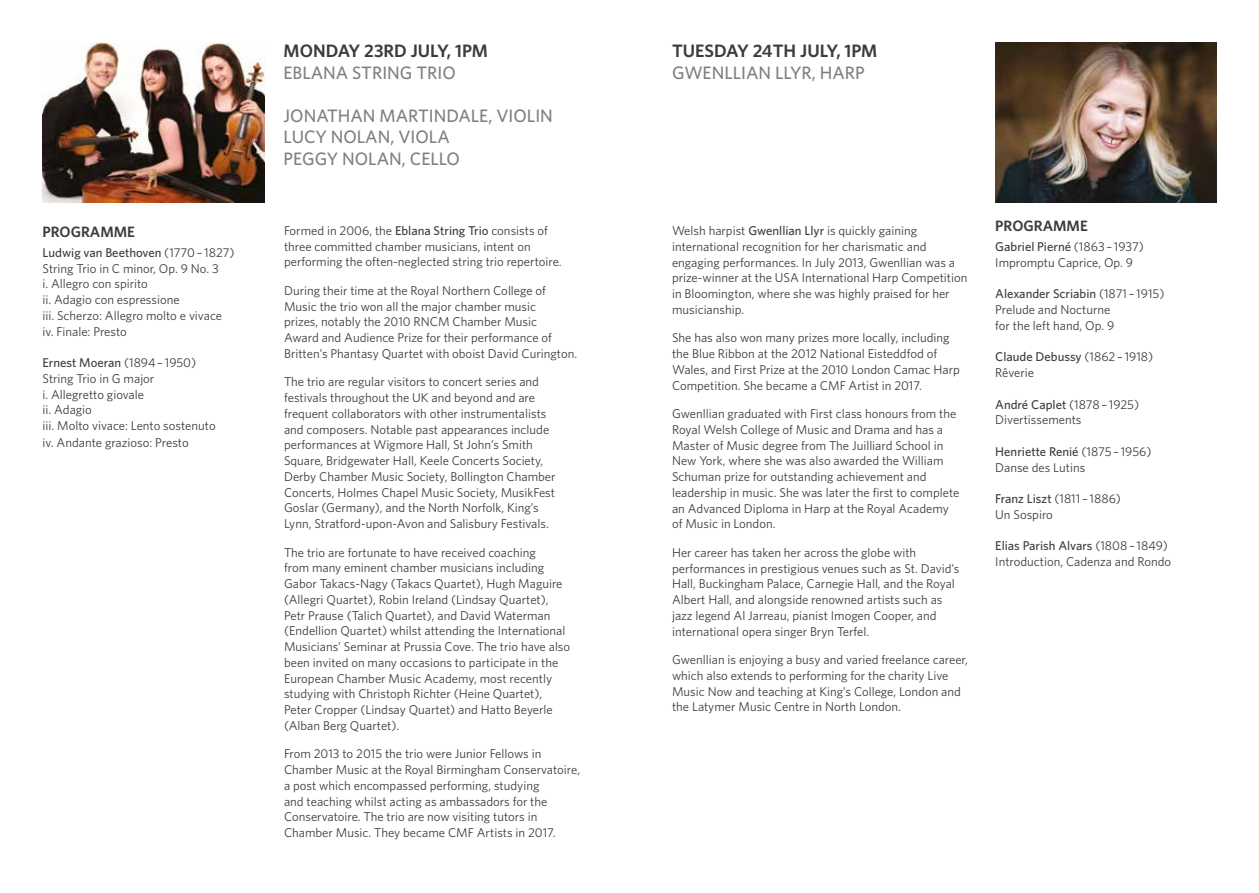
<style>
.page{position:relative;width:1259px;height:893px;background:#fff}
.page>*{position:absolute;margin:0;border:0;box-sizing:border-box;transform-origin:0 0}
.t1{font:500 18px/21.6px "Whitney";color:#818080}
.t2{font:600 18px "Whitney";color:#3c3c3b}
.t3{font:600 15px "Whitney";color:#3c3c3b}
.t4{font:12.75px/15.8px "Whitney";color:#3c3c3b}
.s1{font-weight:500}
</style>
<div class="page">
<img style="left:43px;top:43px;width:222px;height:160px">
<img style="left:995px;top:43px;width:221px;height:160px">
<p class="t3" style="left:43px;top:222px;width:94px">PROGRAMME</p>
<p class="t4" style="left:43px;top:244px;width:193px"><span class="s1">Ludwig van Beethoven</span> (1770 – 1827)<br>String Trio in C minor, Op. 9 No. 3<br>i. Allegro con spirito<br>ii. Adagio con espressione<br>iii. Scherzo: Allegro molto e vivace iv. Finale: Presto</p>
<p class="t4" style="left:43px;top:354px;width:175px"><span class="s1">Ernest Moeran</span> (1894 – 1950)<br>String Trio in G major<br>i. Allegretto giovale<br>ii. Adagio<br>iii. Molto vivace: Lento sostenuto iv. Andante grazioso: Presto</p>
<h1 class="t2" style="left:284px;top:39px;width:206px">MONDAY 23RD JULY, 1PM</h1>
<h1 class="t1" style="left:284px;top:61px;width:174px">EBLANA STRING TRIO</h1>
<h1 class="t1" style="left:284px;top:104px;width:271px">JONATHAN MARTINDALE, VIOLIN<br>LUCY NOLAN, VIOLA<br>PEGGY NOLAN, CELLO</h1>
<p class="t4" style="left:284px;top:222px;width:279px">Formed in 2006, the <span class="s1">Eblana String Trio</span> consists of three committed chamber musicians, intent on performing the often-neglected string trio repertoire.</p>
<p class="t4" style="left:284px;top:282px;width:295px">During their time at the Royal Northern College of Music the trio won all the major chamber music<br>prizes, notably the 2010 RNCM Chamber Music<br>Award and Audience Prize for their performance of Britten’s Phantasy Quartet with oboist David Curington.</p>
<p class="t4" style="left:284px;top:374px;width:273px">The trio are regular visitors to concert series and festivals throughout the UK and beyond and are frequent collaborators with other instrumentalists and composers. Notable past appearances include performances at Wigmore Hall, St John’s Smith Square, Bridgewater Hall, Keele Concerts Society, Derby Chamber Music Society, Bollington Chamber Concerts, Holmes Chapel Music Society, MusikFest Goslar (Germany), and the North Norfolk, King’s Lynn, Stratford-upon-Avon and Salisbury Festivals.</p>
<p class="t4" style="left:284px;top:544px;width:288px">The trio are fortunate to have received coaching<br>from many eminent chamber musicians including Gabor Takacs-Nagy (Takacs Quartet), Hugh Maguire (Allegri Quartet), Robin Ireland (Lindsay Quartet), Petr Prause (Talich Quartet), and David Waterman (Endellion Quartet) whilst attending the International Musicians’ Seminar at Prussia Cove. The trio have also been invited on many occasions to participate in the European Chamber Music Academy, most recently studying with Christoph Richter (Heine Quartet), Peter Cropper (Lindsay Quartet) and Hatto Beyerle (Alban Berg Quartet).</p>
<p class="t4" style="left:284px;top:746px;width:297px">From 2013 to 2015 the trio were Junior Fellows in Chamber Music at the Royal Birmingham Conservatoire, a post which encompassed performing, studying<br>and teaching whilst acting as ambassadors for the Conservatoire. The trio are now visiting tutors in Chamber Music. They became CMF Artists in 2017.</p>
<h1 class="t2" style="left:672px;top:39px;width:207px">TUESDAY 24TH JULY, 1PM</h1>
<h1 class="t1" style="left:672px;top:61px;width:194px">GWENLLIAN LLYR, HARP</h1>
<p class="t4" style="left:672px;top:222px;width:297px">Welsh harpist <span class="s1">Gwenllian Llyr</span> is quickly gaining international recognition for her charismatic and engaging performances. In July 2013, Gwenllian was a prize-winner at the USA International Harp Competition in Bloomington, where she was highly praised for her musicianship.</p>
<p class="t4" style="left:672px;top:330px;width:289px">She has also won many prizes more locally, including the Blue Ribbon at the 2012 National Eisteddfod of Wales, and First Prize at the 2010 London Camac Harp Competition. She became a CMF Artist in 2017.</p>
<p class="t4" style="left:672px;top:405px;width:289px">Gwenllian graduated with First class honours from the Royal Welsh College of Music and Drama and has a Master of Music degree from The Juilliard School in New York, where she was also awarded the William Schuman prize for outstanding achievement and leadership in music. She was later the first to complete an Advanced Diploma in Harp at the Royal Academy of Music in London.</p>
<p class="t4" style="left:672px;top:544px;width:289px">Her career has taken her across the globe with performances in prestigious venues such as St. David’s Hall, Buckingham Palace, Carnegie Hall, and the Royal Albert Hall, and alongside renowned artists such as jazz legend Al Jarreau, pianist Imogen Cooper, and international opera singer Bryn Terfel.</p>
<p class="t4" style="left:672px;top:651px;width:297px">Gwenllian is enjoying a busy and varied freelance career, which also extends to performing for the charity Live Music Now and teaching at King’s College, London and the Latymer Music Centre in North London.</p>
<p class="t3" style="left:995px;top:216px;width:94px">PROGRAMME</p>
<p class="t4" style="left:995px;top:238px;width:150px"><span class="s1">Gabriel Pierné</span> (1863 – 1937)<br>Impromptu Caprice, Op. 9</p>
<p class="t4" style="left:995px;top:286px;width:171px"><span class="s1">Alexander Scriabin</span> (1871 – 1915)<br>Prelude and Nocturne<br>for the left hand, Op. 9</p>
<p class="t4" style="left:995px;top:349px;width:159px"><span class="s1">Claude Debussy</span> (1862 – 1918)<br>Rêverie</p>
<p class="t4" style="left:995px;top:396px;width:145px"><span class="s1">André Caplet</span> (1878 – 1925)<br>Divertissements</p>
<p class="t4" style="left:995px;top:443px;width:158px"><span class="s1">Henriette Renié</span> (1875 – 1956)<br>Danse des Lutins</p>
<p class="t4" style="left:995px;top:490px;width:127px"><span class="s1">Franz Liszt</span> (1811 – 1886)<br>Un Sospiro</p>
<p class="t4" style="left:995px;top:538px;width:177px"><span class="s1">Elias Parish Alvars</span> (1808 – 1849)<br>Introduction, Cadenza and Rondo</p>
</div>
